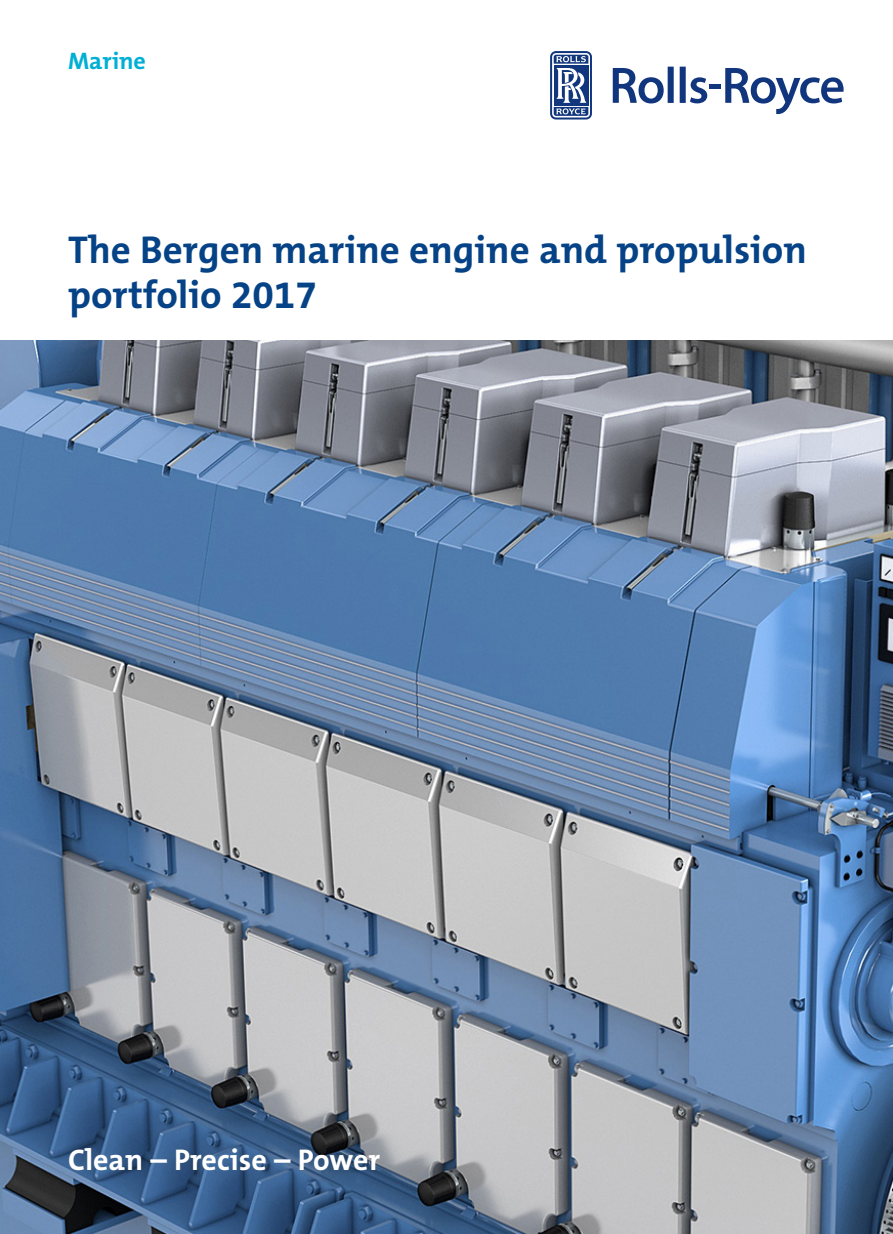
<style>
.page{position:relative;width:893px;height:1234px;background:#fff}
.page>*{position:absolute;margin:0;border:0;box-sizing:border-box;transform-origin:0 0}
.t1{font:700 39px/45px "The Mix B W7";color:#054286}
.t2{font:700 30px "The Mix B W7";color:#fff}
.t3{font:700 24px "The Mix B W7";color:#00afd5}
</style>
<div class="page">
<hr style="left:709px;top:84px;width:12px;height:4px;background:#11367e">
<svg style="left:613px;top:67px;width:61px;height:36px"></svg>
<svg style="left:680px;top:67px;width:27px;height:36px"></svg>
<svg style="left:725px;top:68px;width:119px;height:47px"></svg>
<svg style="left:550px;top:51px;width:42px;height:68px"></svg>
<img style="left:0;top:340px;width:893px;height:893px">
<p class="t3" style="left:68px;top:45px;width:79px">Marine</p>
<p class="t1" style="left:68px;top:227px;width:740px">The Bergen marine engine and propulsion portfolio 2017</p>
<p class="t2" style="left:68px;top:1140px;width:314px">Clean – Precise – Power</p>
</div>
